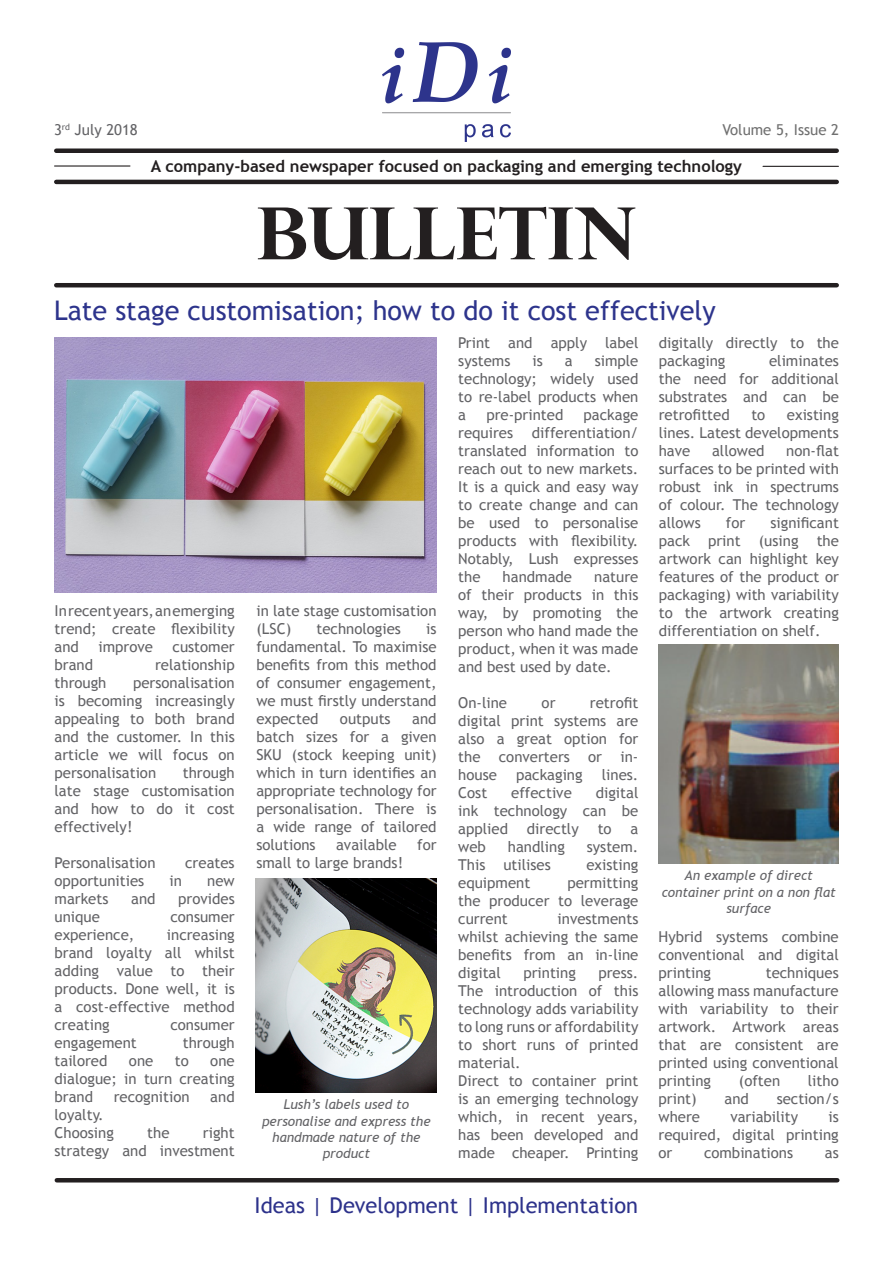
<style>
.page{position:relative;width:893px;height:1263px;background:#fff}
.page>*{position:absolute;margin:0;border:0;box-sizing:border-box;transform-origin:0 0}
.t1{font:700 72px "Perpetua Titling";color:#231f20}
.t2{font:27px "Trebuchet MS";color:#2d348c}
.t3{font:21.9px "Trebuchet MS";color:#2d328b}
.t4{font:700 16.5px "Trebuchet MS";color:#231f20}
.t5{font:15px/18px "Trebuchet MS";color:#636366;text-align:justify}
.t6{font:15px "Trebuchet MS";color:#707070}
.t7{font:italic 13.5px/16.2px "Trebuchet MS";color:#636366;text-align:center}
</style>
<div class="page">
<img style="left:383px;top:43px;width:127px;height:98px">
<div style="left:56px;top:148px;width:781px;height:5px;background:#231f20"></div>
<hr style="left:56px;top:283px;width:781px;height:4px;background:#231f20">
<hr style="left:56px;top:180px;width:781px;height:4px;background:#231f20">
<hr style="left:763px;top:166px;width:75px;height:1px;background:#231f20">
<hr style="left:55px;top:165px;width:75px;height:2px;background:#231f20">
<hr style="left:57px;top:1178px;width:780px;height:4px;background:#231f20">
<img style="left:54px;top:338px;width:383px;height:255px">
<img style="left:256px;top:878px;width:181px;height:214px">
<img style="left:658px;top:645px;width:181px;height:218px">
<p class="t5" style="left:54px;top:121px;width:85px">3<sup>rd</sup> July 2018</p>
<p class="t6" style="left:722px;top:121px;width:118px">Volume 5, Issue 2</p>
<p class="t4" style="left:151px;top:156px;width:593px">A company-based newspaper focused on packaging and emerging technology</p>
<p class="t1" style="left:257px;top:189px;width:381px">BULLETIN</p>
<p class="t2" style="left:54px;top:294px;width:663px">Late stage customisation; how to do it cost effectively</p>
<p class="t5" style="left:458px;top:334px;width:182px">Print and apply label systems</p>
<p class="t5" style="left:659px;top:334px;width:182px">digitally directly to the packaging</p>
<p class="t5" style="left:458px;top:352px;width:182px;text-indent:136px">simple technology; widely used to re-label products when a</p>
<p class="t5" style="left:659px;top:352px;width:182px;text-indent:110px">eliminates the need for additional substrates and can be retrofitted</p>
<p class="t5" style="left:532px;top:352px;width:12px">is</p>
<p class="t5" style="left:565px;top:352px;width:9px">a</p>
<p class="t5" style="left:458px;top:406px;width:182px;text-indent:125px">package requires differentiation/ translated information to reach out to new markets.<br>It is a quick and easy way to create change and can be used to personalise products with flexibility.<br>Notably, Lush expresses the</p>
<p class="t5" style="left:486px;top:406px;width:79px">pre-printed</p>
<p class="t5" style="left:659px;top:406px;width:182px;text-indent:128px">existing lines. Latest developments have</p>
<p class="t5" style="left:751px;top:406px;width:15px">to</p>
<p class="t5" style="left:659px;top:442px;width:182px;text-indent:127px">non-flat surfaces to be printed with robust ink in spectrums of colour. The technology allows</p>
<p class="t5" style="left:712px;top:442px;width:54px">allowed</p>
<p class="t5" style="left:659px;top:514px;width:182px;text-indent:112px">significant pack print (using the artwork can highlight key features of the product or packaging) with variability to the artwork creating differentiation on shelf.</p>
<p class="t5" style="left:726px;top:514px;width:21px">for</p>
<p class="t5" style="left:503px;top:568px;width:71px">handmade</p>
<p class="t5" style="left:458px;top:568px;width:182px;text-indent:136px">nature of their products in this way, by promoting the person who hand made the product, when it was made and best used by date.</p>
<p class="t5" style="left:458px;top:694px;width:50px">On-line</p>
<p class="t5" style="left:542px;top:694px;width:15px">or</p>
<p class="t5" style="left:256px;top:602px;width:182px">in late stage customisation (LSC)</p>
<p class="t5" style="left:55px;top:602px;width:182px">In recent years, an emerging trend; create flexibility and</p>
<p class="t5" style="left:316px;top:620px;width:86px">technologies</p>
<p class="t5" style="left:256px;top:620px;width:182px;text-indent:170px">is fundamental. To maximise benefits from this method of consumer engagement, we must firstly understand expected</p>
<p class="t5" style="left:99px;top:638px;width:56px">improve</p>
<p class="t5" style="left:173px;top:638px;width:64px">customer</p>
<p class="t5" style="left:55px;top:656px;width:40px">brand</p>
<p class="t5" style="left:155px;top:656px;width:81px">relationship</p>
<p class="t5" style="left:55px;top:674px;width:53px">through</p>
<p class="t5" style="left:55px;top:674px;width:182px;text-indent:78px">personalisation is becoming increasingly appealing to both brand and the customer. In this article we will focus on personalisation</p>
<p class="t5" style="left:458px;top:694px;width:182px;text-indent:132px">retrofit digital print systems are also a great option for the converters or in&shy;house</p>
<p class="t5" style="left:256px;top:710px;width:182px;text-indent:156px">and batch sizes for a given SKU (stock keeping unit) which in turn identifies an appropriate technology for personalisation. There is a wide range of tailored solutions</p>
<p class="t5" style="left:340px;top:710px;width:52px">outputs</p>
<p class="t5" style="left:55px;top:764px;width:182px;text-indent:128px">through late stage customisation and how to do it cost effectively!</p>
<p class="t5" style="left:55px;top:854px;width:102px">Personalisation</p>
<p class="t5" style="left:185px;top:854px;width:51px">creates</p>
<p class="t5" style="left:55px;top:872px;width:91px">opportunities</p>
<p class="t5" style="left:170px;top:872px;width:14px">in</p>
<p class="t5" style="left:207px;top:872px;width:29px">new</p>
<p class="t5" style="left:55px;top:890px;width:55px">markets</p>
<p class="t5" style="left:131px;top:890px;width:26px">and</p>
<p class="t5" style="left:178px;top:890px;width:58px">provides</p>
<p class="t5" style="left:55px;top:908px;width:47px">unique</p>
<p class="t5" style="left:170px;top:908px;width:66px">consumer</p>
<p class="t5" style="left:55px;top:926px;width:81px">experience,</p>
<p class="t5" style="left:516px;top:766px;width:68px">packaging</p>
<p class="t5" style="left:602px;top:766px;width:38px">lines.</p>
<p class="t5" style="left:458px;top:784px;width:31px">Cost</p>
<p class="t5" style="left:511px;top:784px;width:62px">effective</p>
<p class="t5" style="left:458px;top:784px;width:182px;text-indent:137px">digital ink technology can be applied</p>
<p class="t5" style="left:527px;top:820px;width:53px">directly</p>
<p class="t5" style="left:598px;top:820px;width:15px">to</p>
<p class="t5" style="left:630px;top:820px;width:9px">a</p>
<p class="t5" style="left:336px;top:836px;width:62px">available</p>
<p class="t5" style="left:417px;top:836px;width:21px">for</p>
<p class="t5" style="left:256px;top:854px;width:148px">small to large brands!</p>
<p class="t5" style="left:458px;top:838px;width:29px">web</p>
<p class="t5" style="left:508px;top:838px;width:59px">handling</p>
<p class="t5" style="left:587px;top:838px;width:53px">system.</p>
<p class="t5" style="left:458px;top:856px;width:94px">This utilises</p>
<p class="t5" style="left:586px;top:856px;width:53px">existing</p>
<p class="t5" style="left:458px;top:874px;width:74px">equipment</p>
<p class="t7" style="left:662px;top:868px;width:176px">An example of direct container print on a non flat surface</p>
<p class="t5" style="left:458px;top:874px;width:182px;text-indent:109px">permitting the producer to leverage current</p>
<p class="t5" style="left:458px;top:910px;width:182px;text-indent:99px">investments whilst achieving the same benefits from an in-line digital</p>
<p class="t5" style="left:55px;top:926px;width:182px;text-indent:112px">increasing brand loyalty all whilst adding value to their products. Done well, it is a cost-effective method creating</p>
<p class="t5" style="left:659px;top:927px;width:182px">Hybrid systems combine conventional and digital printing</p>
<p class="t5" style="left:659px;top:963px;width:182px;text-indent:107px">techniques allowing mass manufacture with variability to their artwork. Artwork areas that are consistent are printed using conventional printing</p>
<p class="t5" style="left:523px;top:964px;width:54px">printing</p>
<p class="t5" style="left:458px;top:964px;width:182px;text-indent:140px">press.<br>The introduction of this technology adds variability to long runs or affordability to short runs of printed material.</p>
<p class="t5" style="left:458px;top:1072px;width:182px">Direct to container print is an emerging technology which, in recent years, has been developed and made cheaper. Printing</p>
<p class="t5" style="left:170px;top:1016px;width:66px">consumer</p>
<p class="t5" style="left:55px;top:1034px;width:84px">engagement</p>
<p class="t5" style="left:183px;top:1034px;width:53px">through</p>
<p class="t5" style="left:55px;top:1052px;width:54px">tailored</p>
<p class="t5" style="left:129px;top:1052px;width:26px">one</p>
<p class="t5" style="left:175px;top:1052px;width:15px">to</p>
<p class="t5" style="left:55px;top:1052px;width:182px;text-indent:156px">one dialogue; in turn creating brand</p>
<p class="t5" style="left:739px;top:1071px;width:43px">(often</p>
<p class="t5" style="left:808px;top:1071px;width:32px">litho</p>
<p class="t5" style="left:114px;top:1088px;width:77px">recognition</p>
<p class="t5" style="left:210px;top:1088px;width:26px">and</p>
<p class="t5" style="left:659px;top:1089px;width:40px">print)</p>
<p class="t5" style="left:724px;top:1089px;width:26px">and</p>
<p class="t5" style="left:777px;top:1089px;width:64px">section/s</p>
<p class="t5" style="left:659px;top:1107px;width:43px">where</p>
<p class="t5" style="left:730px;top:1107px;width:69px">variability</p>
<p class="t7" style="left:262px;top:1096px;width:170px">Lush’s labels used to personalise and express the handmade nature of the product</p>
<p class="t3" style="left:255px;top:1192px;width:385px">Ideas | Development | Implementation</p>
<p class="t5" style="left:55px;top:1106px;width:51px">loyalty.</p>
<p class="t5" style="left:55px;top:1124px;width:61px">Choosing</p>
<p class="t5" style="left:147px;top:1124px;width:24px">the</p>
<p class="t5" style="left:659px;top:1107px;width:182px;text-indent:170px">is required, digital printing or</p>
<p class="t5" style="left:55px;top:1124px;width:182px;text-align:right">right<br>strategy and investment</p>
<p class="t5" style="left:704px;top:1143px;width:91px">combinations</p>
<p class="t5" style="left:825px;top:1143px;width:15px">as</p>
</div>
